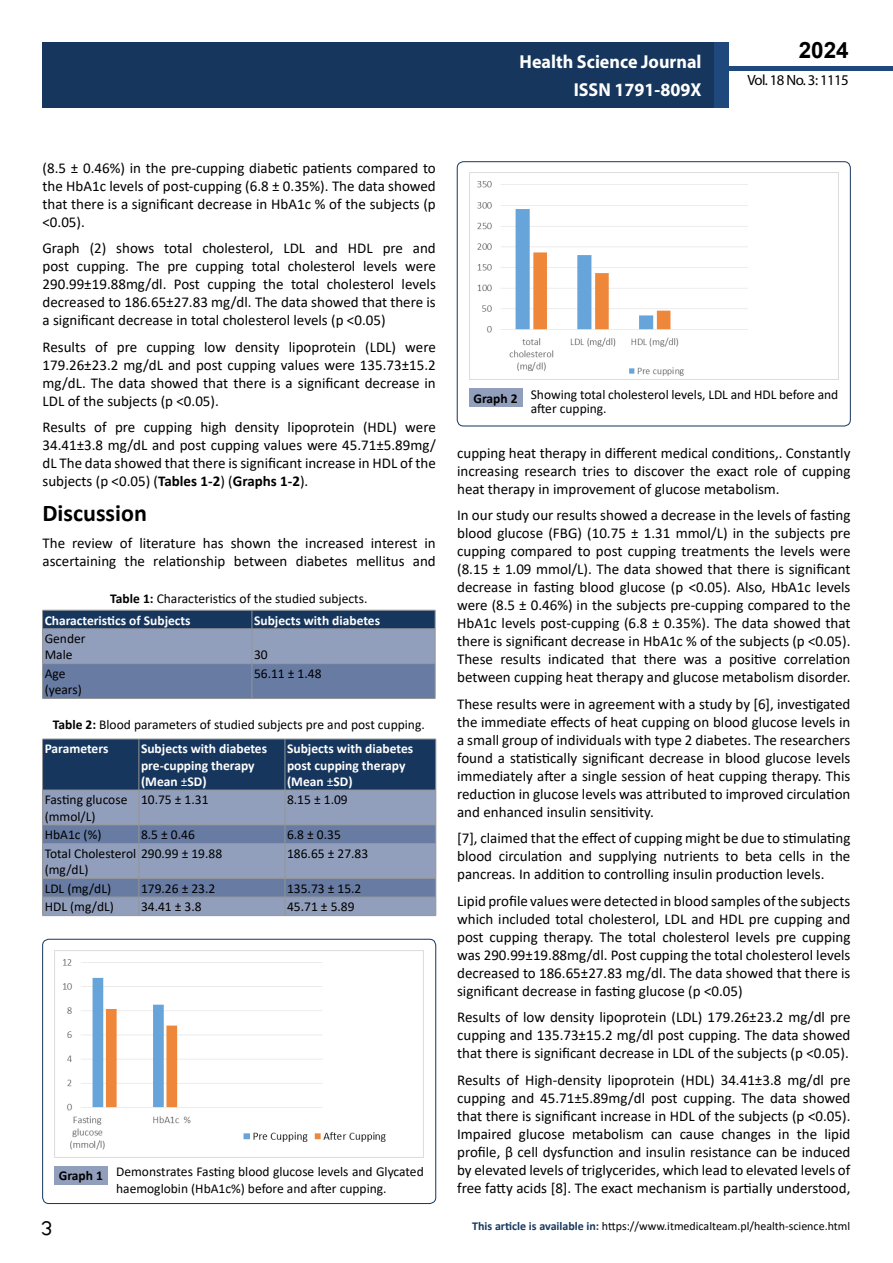
<style>
.page{position:relative;width:893px;height:1263px;background:#fff}
.page>*{position:absolute;margin:0;border:0;box-sizing:border-box;transform-origin:0 0}
.t1{font:25.5px "Tunga";color:#000}
.t2{font:700 24px "Calibri";color:#000}
.t3{font:700 22.5px "Arial";color:#000}
.t4{font:700 18.75px/27.2px "Myriad Pro";color:#fff;text-align:right;scale:.96 1}
.t5{font:15px/18px "Calibri";color:#000;text-align:justify}
.t6{font:14.85px "Myriad Pro";letter-spacing:-.04em;color:#000}
.t7{font:13.5px/16.2px "Calibri";color:#000}
.t8{font:700 13.5px/16.2px "Calibri";color:#fff}
.t9{font:12px "Calibri";color:#000}
.s1{font-weight:700}
.s2{font-weight:400}
.s3{font-weight:700;color:#16375d}
</style>
<div class="page">
<div style="left:722px;top:66px;width:171px;height:5px;background:#1f497d"></div>
<div style="left:43px;top:42px;width:671px;height:66px;background:#16365d"></div>
<div style="left:714px;top:42px;width:15px;height:66px;background:#1f497d"></div>
<svg style="left:42px;top:610px;width:394px;height:88px;background:#687b9e"></svg>
<hr style="left:43px;top:629px;width:209px;height:1px;background:#939598">
<hr style="left:42px;top:629px;width:1px;height:35px;background:#939598">
<hr style="left:252px;top:629px;width:183px;height:1px;background:#939598">
<hr style="left:252px;top:629px;width:1px;height:35px;background:#939598">
<hr style="left:435px;top:629px;width:1px;height:35px;background:#939598">
<hr style="left:43px;top:663px;width:209px;height:1px;background:#939598">
<hr style="left:42px;top:664px;width:1px;height:34px;background:#939598">
<hr style="left:252px;top:663px;width:183px;height:1px;background:#939598">
<hr style="left:252px;top:664px;width:1px;height:34px;background:#939598">
<hr style="left:435px;top:664px;width:1px;height:34px;background:#939598">
<hr style="left:43px;top:698px;width:209px;height:1px;background:#939598">
<hr style="left:252px;top:698px;width:183px;height:1px;background:#939598">
<div style="left:43px;top:740px;width:393px;height:50px;background:#16365d"></div>
<div style="left:43px;top:791px;width:393px;height:34px;background:#929fbc"></div>
<hr style="left:139px;top:739px;width:1px;height:51px;background:#939598">
<hr style="left:285px;top:739px;width:1px;height:51px;background:#939598">
<hr style="left:42px;top:790px;width:1px;height:35px;background:#939598">
<hr style="left:139px;top:790px;width:1px;height:35px;background:#939598">
<hr style="left:285px;top:790px;width:1px;height:35px;background:#939598">
<hr style="left:436px;top:790px;width:1px;height:35px;background:#939598">
<svg style="left:42px;top:825px;width:395px;height:90px;background:#8190b0"></svg>
<hr style="left:43px;top:915px;width:96px;height:1px;background:#939598">
<hr style="left:139px;top:915px;width:146px;height:1px;background:#939598">
<hr style="left:285px;top:915px;width:151px;height:1px;background:#939598">
<hr style="left:43px;top:739px;width:96px;height:1px;background:#939598">
<hr style="left:42px;top:739px;width:1px;height:51px;background:#939598">
<hr style="left:139px;top:739px;width:146px;height:1px;background:#939598">
<hr style="left:285px;top:739px;width:151px;height:1px;background:#939598">
<hr style="left:436px;top:739px;width:1px;height:51px;background:#939598">
<hr style="left:43px;top:790px;width:96px;height:1px;background:#939598">
<hr style="left:139px;top:790px;width:146px;height:1px;background:#939598">
<hr style="left:285px;top:790px;width:151px;height:1px;background:#939598">
<div style="left:43px;top:939px;width:393px;height:264px;border:1px solid #16365d;border-radius:6px"></div>
<img style="left:55px;top:950px;width:369px;height:207px">
<div style="left:55px;top:1166px;width:53px;height:18px;background:#929fbc"></div>
<div style="left:457px;top:162px;width:393px;height:264px;border:1px solid #16365d;border-radius:6px"></div>
<img style="left:469px;top:173px;width:369px;height:207px">
<div style="left:469px;top:388px;width:53px;height:19px;background:#929fbc"></div>
<p class="t4" style="left:520px;top:48px;width:191px">Health Science Journal<br>ISSN 1791-809X</p>
<h3 class="t3" style="left:799px;top:35px;width:52px">2024</h3>
<p class="t6" style="left:747px;top:71px;width:103px">Vol. 18 No. 3: 1115</p>
<p class="t5" style="left:43px;top:158px;width:395px">(8.5 ± 0.46%) in the pre-cupping diabetic patients compared to the HbA1c levels of post-cupping (6.8 ± 0.35%). The data showed that there is a significant decrease in HbA1c % of the subjects (p &lt;0.05).</p>
<p class="t5" style="left:43px;top:239px;width:395px">Graph (2) shows total cholesterol, LDL and HDL pre and post cupping. The pre cupping total cholesterol levels were 290.99±19.88mg/dl. Post cupping the total cholesterol levels decreased to 186.65±27.83 mg/dl. The data showed that there is a significant decrease in total cholesterol levels (p &lt;0.05)</p>
<p class="t5" style="left:43px;top:337px;width:395px">Results of pre cupping low density lipoprotein (LDL) were 179.26±23.2 mg/dL and post cupping values were 135.73±15.2 mg/dL. The data showed that there is a significant decrease in LDL of the subjects (p &lt;0.05).</p>
<p class="t5" style="left:43px;top:418px;width:395px">Results of pre cupping high density lipoprotein (HDL) were 34.41±3.8 mg/dL and post cupping values were 45.71±5.89mg/ dL The data showed that there is significant increase in HDL of the subjects (p &lt;0.05) (<span class="s1">Tables 1-2</span>) (<span class="s1">Graphs 1-2</span>).</p>
<h2 class="t2" style="left:43px;top:496px;width:106px">Discussion</h2>
<p class="t5" style="left:43px;top:533px;width:395px">The review of literature has shown the increased interest in ascertaining the relationship between diabetes mellitus and</p>
<p class="t7" style="left:110px;top:590px;width:259px"><span class="s1">Table 1:</span> Characteristics of the studied subjects.</p>
<p class="t8" style="left:45px;top:612px;width:147px">Characteristics of Subjects</p>
<p class="t8" style="left:254px;top:612px;width:128px">Subjects with diabetes</p>
<p class="t7" style="left:45px;top:630px;width:42px">Gender<br>Male</p>
<p class="t7" style="left:254px;top:646px;width:15px">30</p>
<p class="t7" style="left:45px;top:665px;width:39px">Age (years)</p>
<p class="t7" style="left:254px;top:665px;width:69px">56.11 ± 1.48</p>
<p class="t7" style="left:53px;top:716px;width:373px"><span class="s1">Table 2:</span> Blood parameters of studied subjects pre and post cupping.</p>
<p class="t8" style="left:45px;top:741px;width:65px">Parameters</p>
<p class="t8" style="left:141px;top:741px;width:128px">Subjects with diabetes pre-cupping therapy (Mean <span class="s2">±</span>SD)</p>
<p class="t8" style="left:287px;top:741px;width:128px">Subjects with diabetes post cupping therapy (Mean <span class="s2">±</span>SD)</p>
<p class="t7" style="left:45px;top:791px;width:84px">Fasting glucose (mmol/L)</p>
<p class="t7" style="left:141px;top:791px;width:69px">10.75 ± 1.31</p>
<p class="t7" style="left:287px;top:791px;width:62px">8.15 ± 1.09</p>
<p class="t7" style="left:45px;top:826px;width:58px">HbA1c (%)</p>
<p class="t7" style="left:141px;top:826px;width:55px">8.5 ± 0.46</p>
<p class="t7" style="left:287px;top:826px;width:55px">6.8 ± 0.35</p>
<p class="t7" style="left:45px;top:845px;width:179px">Total Cholesterol 290.99 ± 19.88 (mg/dL)</p>
<p class="t7" style="left:287px;top:845px;width:83px">186.65 ± 27.83</p>
<p class="t7" style="left:45px;top:880px;width:68px">LDL (mg/dL)</p>
<p class="t7" style="left:141px;top:880px;width:76px">179.26 ± 23.2</p>
<p class="t7" style="left:287px;top:880px;width:76px">135.73 ± 15.2</p>
<p class="t7" style="left:45px;top:898px;width:71px">HDL (mg/dL)</p>
<p class="t7" style="left:141px;top:898px;width:62px">34.41 ± 3.8</p>
<p class="t7" style="left:287px;top:898px;width:69px">45.71 ± 5.89</p>
<p class="t7" style="left:116px;top:1163px;width:309px;text-indent:-57px"><span class="s1">Graph 1</span> Demonstrates Fasting blood glucose levels and Glycated haemoglobin (HbA1c%) before and after cupping.</p>
<p class="t7" style="left:531px;top:386px;width:309px;line-height:14.9px;text-indent:-57px"><span class="s1">Graph 2</span> Showing total cholesterol levels, LDL and HDL before and after cupping.</p>
<p class="t5" style="left:457px;top:443px;width:395px">cupping heat therapy in different medical conditions,. Constantly increasing research tries to discover the exact role of cupping heat therapy in improvement of glucose metabolism.</p>
<p class="t5" style="left:457px;top:506px;width:395px">In our study our results showed a decrease in the levels of fasting blood glucose (FBG) (10.75 ± 1.31 mmol/L) in the subjects pre cupping compared to post cupping treatments the levels were (8.15 ± 1.09 mmol/L). The data showed that there is significant decrease in fasting blood glucose (p &lt;0.05). Also, HbA1c levels were (8.5 ± 0.46%) in the subjects pre-cupping compared to the HbA1c levels post-cupping (6.8 ± 0.35%). The data showed that there is significant decrease in HbA1c % of the subjects (p &lt;0.05).<br>These results indicated that there was a positive correlation between cupping heat therapy and glucose metabolism disorder.</p>
<p class="t5" style="left:457px;top:694px;width:395px">These results were in agreement with a study by [6], investigated the immediate effects of heat cupping on blood glucose levels in a small group of individuals with type 2 diabetes. The researchers found a statistically significant decrease in blood glucose levels immediately after a single session of heat cupping therapy. This reduction in glucose levels was attributed to improved circulation and enhanced insulin sensitivity.</p>
<p class="t5" style="left:457px;top:829px;width:395px">[7], claimed that the effect of cupping might be due to stimulating blood circulation and supplying nutrients to beta cells in the pancreas. In addition to controlling insulin production levels.</p>
<p class="t5" style="left:457px;top:891px;width:395px">Lipid profile values were detected in blood samples of the subjects which included total cholesterol, LDL and HDL pre cupping and post cupping therapy. The total cholesterol levels pre cupping was 290.99±19.88mg/dl. Post cupping the total cholesterol levels decreased to 186.65±27.83 mg/dl. The data showed that there is significant decrease in fasting glucose (p &lt;0.05)</p>
<p class="t5" style="left:457px;top:1008px;width:395px">Results of low density lipoprotein (LDL) 179.26±23.2 mg/dl pre cupping and 135.73±15.2 mg/dl post cupping. The data showed that there is significant decrease in LDL of the subjects (p &lt;0.05).</p>
<p class="t5" style="left:457px;top:1070px;width:395px">Results of High-density lipoprotein (HDL) 34.41±3.8 mg/dl pre cupping and 45.71±5.89mg/dl post cupping. The data showed that there is significant increase in HDL of the subjects (p &lt;0.05).<br>Impaired glucose metabolism can cause changes in the lipid profile, β cell dysfunction and insulin resistance can be induced by elevated levels of triglycerides, which lead to elevated levels of free fatty acids [8]. The exact mechanism is partially understood,</p>
<h1 class="t1" style="left:41px;top:1211px;width:13px">3</h1>
<p class="t9" style="left:472px;top:1217px;width:380px"><span class="s3">This article is available in:</span> https://www.itmedicalteam.pl/health-science.html</p>
</div>
